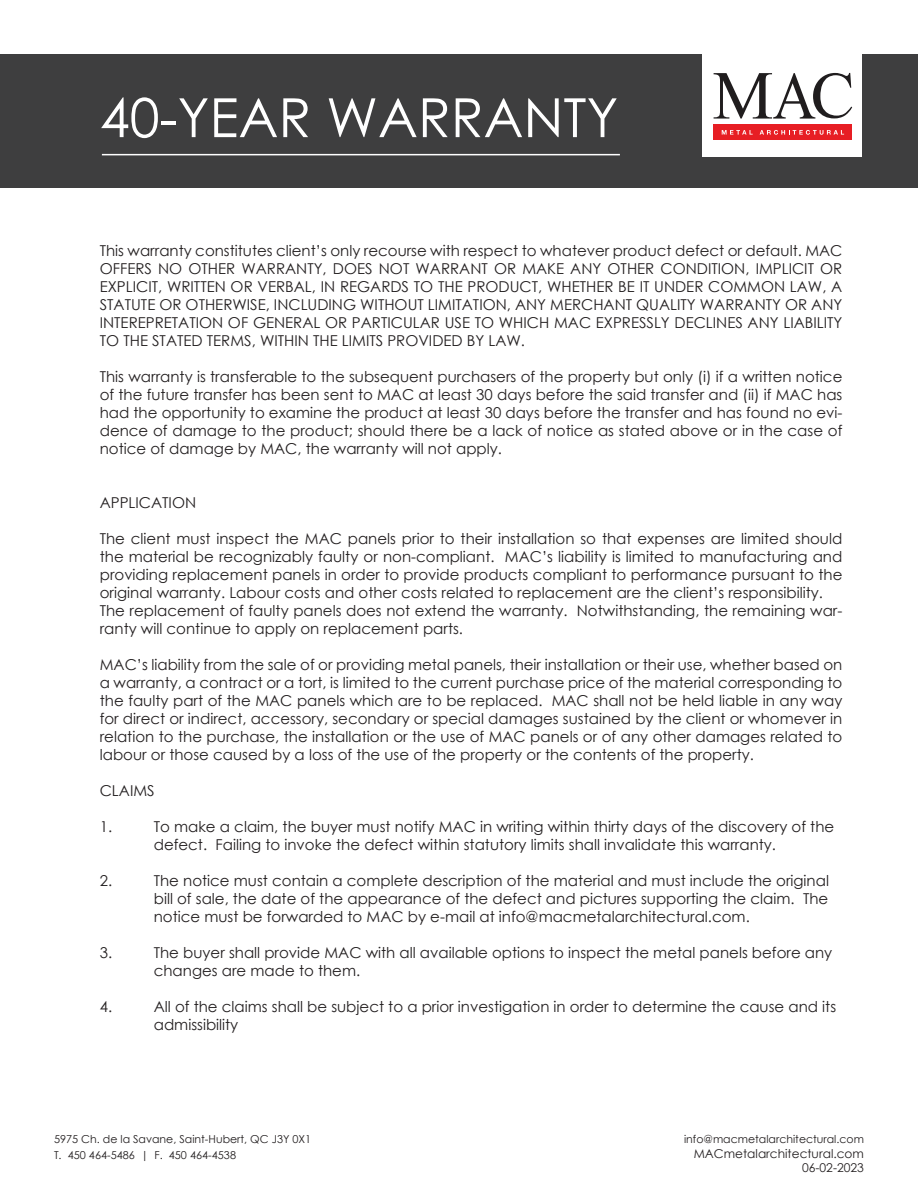
<style>
.page{position:relative;width:918px;height:1188px;background:#fff}
.page>*{position:absolute;margin:0;border:0;box-sizing:border-box;transform-origin:0 0}
.t1{font:54px "Century Gothic";color:#fff}
.t2{font:15px/18px "Century Gothic";color:#231f20;text-align:justify}
.t3{font:12.15px/14.5px "Century Gothic";color:#231f20;text-align:right}
.t4{font:10.95px/15.8px "Century Gothic";color:#231f20}
</style>
<div class="page">
<div style="left:0;top:54px;width:918px;height:134px;background:#3e3e3f"></div>
<hr style="left:102px;top:154px;width:518px;height:1px;background:#fff">
<div style="left:702px;top:0;width:160px;height:156px;background:#fff"></div>
<svg style="left:714px;top:73px;width:138px;height:46px"></svg>
<div style="left:714px;top:125px;width:138px;height:15px;background:#e71e24"></div>
<svg style="left:722px;top:130px;width:31px;height:5px"></svg>
<svg style="left:760px;top:130px;width:84px;height:5px"></svg>
<h1 class="t1" style="left:100px;top:97px;width:520px">40-YEAR WARRANTY</h1>
<p class="t2" style="left:100px;top:243px;width:744px">This warranty constitutes client’s only recourse with respect to whatever product defect or default. MAC OFFERS NO OTHER WARRANTY, DOES NOT WARRANT OR MAKE ANY OTHER CONDITION, IMPLICIT OR EXPLICIT, WRITTEN OR VERBAL, IN REGARDS TO THE PRODUCT, WHETHER BE IT UNDER COMMON LAW, A STATUTE OR OTHERWISE, INCLUDING WITHOUT LIMITATION, ANY MERCHANT QUALITY WARRANTY OR ANY INTEREPRETATION OF GENERAL OR PARTICULAR USE TO WHICH MAC EXPRESSLY DECLINES ANY LIABILITY TO THE STATED TERMS, WITHIN THE LIMITS PROVIDED BY LAW.</p>
<p class="t2" style="left:100px;top:369px;width:744px">This warranty is transferable to the subsequent purchasers of the property but only (i) if a written notice of the future transfer has been sent to MAC at least 30 days before the said transfer and (ii) if MAC has had the opportunity to examine the product at least 30 days before the transfer and has found no evi&shy;dence of damage to the product; should there be a lack of notice as stated above or in the case of notice of damage by MAC, the warranty will not apply.</p>
<p class="t2" style="left:100px;top:495px;width:98px">APPLICATION</p>
<p class="t2" style="left:100px;top:531px;width:744px;text-align:left">The client must inspect the MAC panels prior to their installation so that expenses are limited should the material be recognizably faulty or non-compliant. MAC’s liability is limited to manufacturing and providing replacement panels in order to provide products compliant to performance pursuant to the original warranty. Labour costs and other costs related to replacement are the client’s responsibility.<br>The replacement of faulty panels does not extend the warranty. Notwithstanding, the remaining war&shy;ranty will continue to apply on replacement parts.</p>
<p class="t2" style="left:100px;top:657px;width:744px">MAC’s liability from the sale of or providing metal panels, their installation or their use, whether based on a warranty, a contract or a tort, is limited to the current purchase price of the material corresponding to the faulty part of the MAC panels which are to be replaced. MAC shall not be held liable in any way for direct or indirect, accessory, secondary or special damages sustained by the client or whomever in relation to the purchase, the installation or the use of MAC panels or of any other damages related to labour or those caused by a loss of the use of the property or the contents of the property.</p>
<p class="t2" style="left:100px;top:783px;width:56px">CLAIMS</p>
<p class="t2" style="left:100px;top:819px;width:14px">1.</p>
<p class="t2" style="left:154px;top:819px;width:682px">To make a claim, the buyer must notify MAC in writing within thirty days of the discovery of the defect. Failing to invoke the defect within statutory limits shall invalidate this warranty.</p>
<p class="t2" style="left:100px;top:873px;width:14px">2.</p>
<p class="t2" style="left:154px;top:873px;width:677px">The notice must contain a complete description of the material and must include the original bill of sale, the date of the appearance of the defect and pictures supporting the claim. The notice must be forwarded to MAC by e-mail at info@macmetalarchitectural.com.</p>
<p class="t2" style="left:100px;top:945px;width:14px">3.</p>
<p class="t2" style="left:154px;top:945px;width:680px">The buyer shall provide MAC with all available options to inspect the metal panels before any changes are made to them.</p>
<p class="t2" style="left:100px;top:999px;width:14px">4.</p>
<p class="t2" style="left:154px;top:999px;width:684px">All of the claims shall be subject to a prior investigation in order to determine the cause and its admissibility</p>
<p class="t4" style="left:54px;top:1132px;width:259px">5975 Ch. de la Savane, Saint-Hubert, QC J3Y 0X1<br>T. 450 464-5486 | F. 450 464-4538</p>
<p class="t4" style="left:684px;top:1132px;width:181px">info@macmetalarchitectural.com</p>
<p class="t3" style="left:694px;top:1147px;width:172px">MACmetalarchitectural.com<br>06-02-2023</p>
</div>
